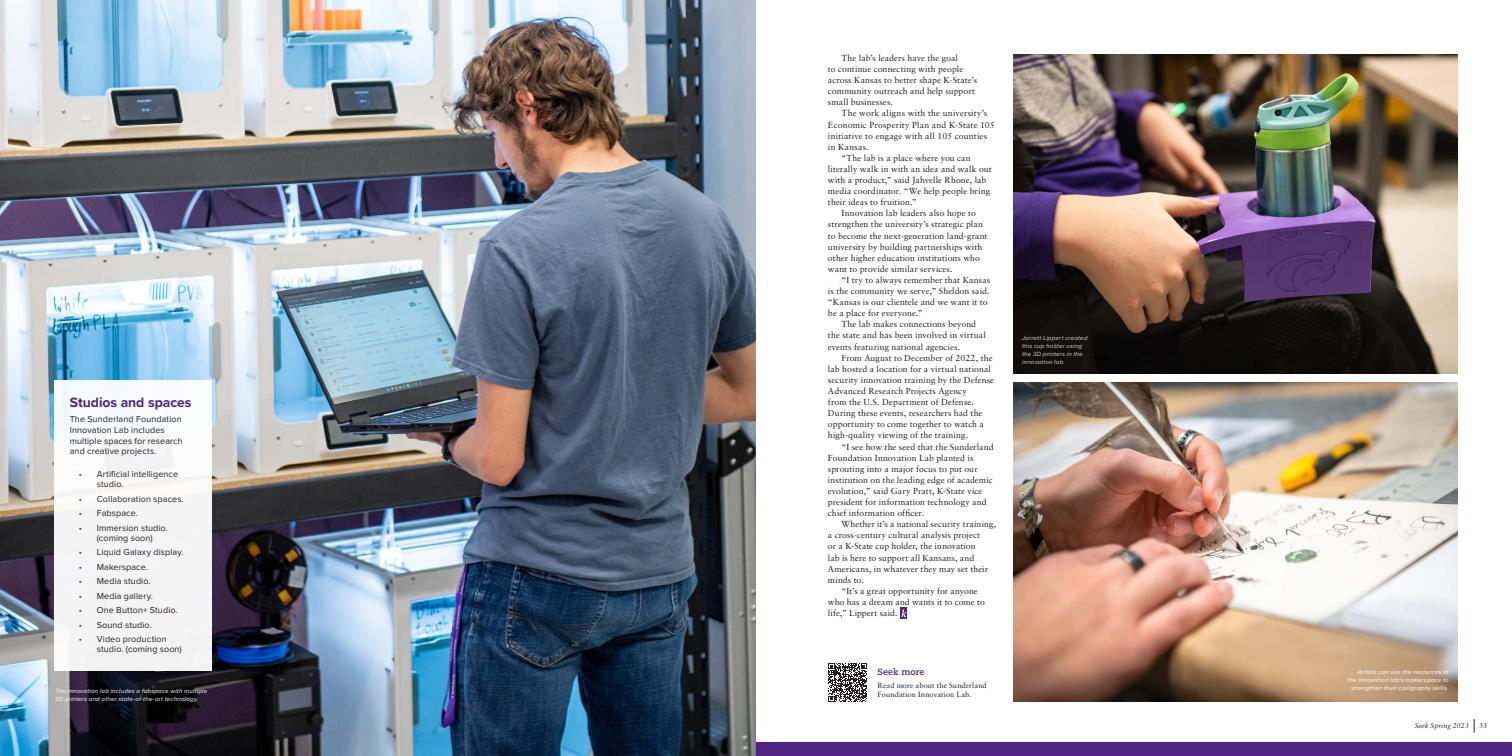
<style>
.page{position:relative;width:1512px;height:756px;background:#fff}
.page>*{position:absolute;margin:0;border:0;box-sizing:border-box;transform-origin:0 0}
.InStory_Header{font:700 14px "Proxima Nova";letter-spacing:-.005em;color:#4e2582}
.Main_Body_Style__No{font:9px/10.8px "Proxima Nova";letter-spacing:.01em;color:#231f20}
.Seek_More_Title{font:700 9px "Caecilia LT Std";color:#4e2582}
.Main_Body_Style{font:8.8px/11.1px "Sabon LT Std";letter-spacing:.01em;color:#231f20}
.Seek_More_Descriptio{font:7.5px/9px "Sabon LT Std";letter-spacing:.01em;color:#231f20}
.t1{font:italic 7px "Sabon LT Std";letter-spacing:.025em;color:#231f20}
.t2{font:7px "Sabon LT Std";color:#231f20}
.Photo_Cutline{font:italic 6.2px/8px "Proxima Nova";letter-spacing:.03em;color:#fff;text-align:right}
.Photo_Cutline-2{font:italic 6.2px/8px "Proxima Nova";letter-spacing:.03em;color:#d1d2d4}
.s1{color:#4e2582}
</style>
<div class="page">
<div style="left:0;top:742px;width:1512px;height:14px;background:#4e2582"></div>
<img style="left:0;top:0;width:756px;height:756px">
<div style="left:54px;top:380px;width:158px;height:290px;background:#f5f4f5"></div>
<img style="left:1013px;top:54px;width:445px;height:648px">
<div style="left:1005px;top:375px;width:465px;height:7px;background:#fff"></div>
<svg style="left:901px;top:608px;width:6px;height:11px"></svg>
<svg style="left:902px;top:610px;width:4px;height:7px"></svg>
<svg style="left:829px;top:663px;width:38px;height:39px"></svg>
<svg style="left:1474px;top:719px;width:1px;height:14px"></svg>
<p class="InStory_Header" style="left:70px;top:392px;width:123px">Studios and spaces</p>
<p class="Main_Body_Style__No" style="left:70px;top:413px;width:114px">The Sunderland Foundation<br>Innovation Lab includes multiple spaces for research and creative projects.</p>
<p class="Main_Body_Style__No" style="left:97px;top:469px;width:83px;line-height:10px;text-indent:-18px"><span class="s1">•</span> Artificial intelligence studio.</p>
<p class="Main_Body_Style__No" style="left:79px;top:493px;width:106px"><span class="s1">•</span> Collaboration spaces.</p>
<p class="Main_Body_Style__No" style="left:79px;top:508px;width:61px"><span class="s1">•</span> Fabspace.</p>
<p class="Main_Body_Style__No" style="left:79px;top:523px;width:91px;line-height:10px;text-align:center"><span class="s1">•</span> Immersion studio. (coming soon)</p>
<p class="Main_Body_Style__No" style="left:79px;top:547px;width:106px"><span class="s1">•</span> Liquid Galaxy display.</p>
<p class="Main_Body_Style__No" style="left:79px;top:561px;width:71px"><span class="s1">•</span> Makerspace.</p>
<p class="Main_Body_Style__No" style="left:79px;top:576px;width:73px"><span class="s1">•</span> Media studio.</p>
<p class="Main_Body_Style__No" style="left:79px;top:590px;width:76px"><span class="s1">•</span> Media gallery.</p>
<p class="Main_Body_Style__No" style="left:79px;top:605px;width:100px"><span class="s1">•</span> One Button+ Studio.</p>
<p class="Main_Body_Style__No" style="left:79px;top:619px;width:75px"><span class="s1">•</span> Sound studio.</p>
<p class="Main_Body_Style__No" style="left:97px;top:634px;width:87px;line-height:10px;text-indent:-18px"><span class="s1">•</span> Video production studio. (coming soon)</p>
<p class="Photo_Cutline" style="left:55px;top:687px;width:154px;text-align:left">The innovation lab includes a fabspace with multiple<br>3D printers and other state-of-the-art technology.</p>
<p class="Main_Body_Style" style="left:828px;top:52px;width:151px;text-indent:14px">The lab’s leaders have the goal<br>to continue connecting with people across Kansas to better shape K-State’s community outreach and help support small businesses.</p>
<p class="Main_Body_Style" style="left:828px;top:108px;width:168px;text-indent:14px">The work aligns with the university’s Economic Prosperity Plan and K-State 105 initiative to engage with all 105 counties in Kansas.</p>
<p class="Main_Body_Style" style="left:828px;top:152px;width:165px;text-indent:14px">“The lab is a place where you can literally walk in with an idea and walk out with a product,” said Jahvelle Rhone, lab media coordinator. “We help people bring their ideas to fruition.”</p>
<p class="Main_Body_Style" style="left:828px;top:208px;width:161px;text-indent:14px">Innovation lab leaders also hope to strengthen the university’s strategic plan to become the next-generation land-grant university by building partnerships with other higher education institutions who want to provide similar services.</p>
<p class="Main_Body_Style" style="left:828px;top:274px;width:164px;text-indent:14px">“I try to always remember that Kansas is the community we serve,” Sheldon said. “Kansas is our clientele and we want it to be a place for everyone.”</p>
<p class="Main_Body_Style" style="left:828px;top:319px;width:159px;text-indent:14px">The lab makes connections beyond the state and has been involved in virtual events featuring national agencies.</p>
<p class="Main_Body_Style" style="left:828px;top:352px;width:168px;text-indent:14px">From August to December of 2022, the lab hosted a location for a virtual national security innovation training by the Defense Advanced Research Projects Agency<br>from the U.S. Department of Defense.<br>During these events, researchers had the opportunity to come together to watch a high-quality viewing of the training.</p>
<p class="Main_Body_Style" style="left:828px;top:441px;width:167px;text-indent:14px">“I see how the seed that the Sunderland Foundation Innovation Lab planted is sprouting into a major focus to put our institution on the leading edge of academic evolution,” said Gary Pratt, K-State vice president for information technology and chief information officer.</p>
<p class="Main_Body_Style" style="left:828px;top:519px;width:170px;text-indent:14px">Whether it’s a national security training, a cross-century cultural analysis project<br>or a K-State cup holder, the innovation<br>lab is here to support all Kansans, and Americans, in whatever they may set their minds to.</p>
<p class="Main_Body_Style" style="left:828px;top:585px;width:158px;text-indent:14px">“It’s a great opportunity for anyone who has a dream and wants it to come to life,” Lippert said.</p>
<p class="Seek_More_Title" style="left:878px;top:666px;width:48px">Seek more</p>
<p class="Seek_More_Descriptio" style="left:878px;top:681px;width:111px">Read more about the Sunderland<br>Foundation Innovation Lab.</p>
<p class="Photo_Cutline-2" style="left:1022px;top:334px;width:67px">Jarrett Lippert created this cup holder using the 3D printers in the innovation lab.</p>
<p class="Photo_Cutline" style="left:1348px;top:668px;width:103px">Artists can use the resources in the innovation lab’s makerspace to strengthen their calligraphy skills.</p>
<p class="t1" style="left:1415px;top:722px;width:56px">Seek Spring 2023</p>
<p class="t2" style="left:1479px;top:721px;width:9px">33</p>
</div>
